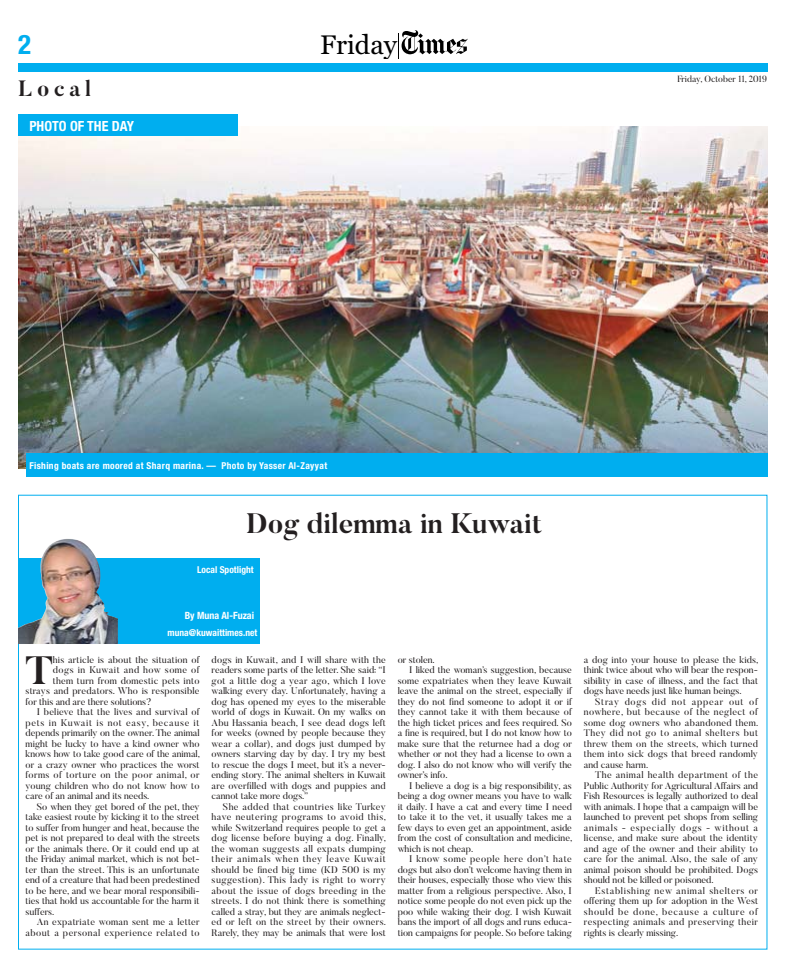
<style>
.page{position:relative;width:794px;height:978px;background:#fff}
.page>*{position:absolute;margin:0;border:0;box-sizing:border-box;transform-origin:0 0}
.t1{font:700 39.3px "Butler";color:#231f20}
.t2{font:700 28px "Butler";color:#231f20}
.t3{font:700 condensed 27px "Helvetica Neue";color:#00aeef}
.t4{font:26.8px "Georgia+T42";color:#000}
.t5{font:700 22px "Butler";letter-spacing:.2em;color:#231f20}
.t6{font:700 condensed 14px "Helvetica Neue";color:#fff}
.t7{font:700 condensed 10px "Helvetica Neue";color:#fff}
.t8{font:9.5px/10.5px "Butler";color:#231f20;text-align:justify}
.t9{font:9.5px "Butler";letter-spacing:.02em;color:#231f20}
.t10{font:9.5px "Butler";letter-spacing:.025em;color:#231f20}
.t11{font:700 condensed 9.5px "Helvetica Neue";letter-spacing:.035em;color:#fff}
.t12{font:9.5px "Butler";letter-spacing:.05em;color:#231f20}
.t13{font:700 condensed 9.5px "Helvetica Neue";color:#fff}
.t14{font:9.5px "Butler";letter-spacing:.045em;color:#231f20}
.t15{font:9.5px "Butler";letter-spacing:.07em;color:#231f20}
.t16{font:9.5px "Butler";letter-spacing:.055em;color:#231f20}
.t17{font:9px "Butler";color:#231f20}
</style>
<div class="page">
<img style="left:18px;top:126px;width:749px;height:342px">
<div style="left:18px;top:63px;width:749px;height:8px;background:#00aeef"></div>
<svg style="left:398px;top:30px;width:70px;height:29px"></svg>
<div style="left:18px;top:115px;width:220px;height:21px;background:#00aeef"></div>
<div style="left:26px;top:454px;width:741px;height:23px;background:#00aeef"></div>
<div style="left:18px;top:559px;width:242px;height:85px;background:#00aeef"></div>
<img style="left:18px;top:538px;width:100px;height:106px">
<h3 class="t3" style="left:18px;top:35px;width:14px">2</h3>
<h3 class="t4" style="left:320px;top:29px;width:78px">Friday</h3>
<h3 class="t5" style="left:18px;top:81px;width:74px">Local</h3>
<h3 class="t6" style="left:29px;top:121px;width:106px">PHOTO OF THE DAY</h3>
<p class="t17" style="left:677px;top:75px;width:91px">Friday, October 11, 2019</p>
<p class="t11" style="left:30px;top:462px;width:299px">Fishing boats are moored at Sharq marina. — Photo by Yasser Al-Zayyat</p>
<h2 class="t2" style="left:246px;top:513px;width:297px">Dog dilemma in Kuwait</h2>
<p class="t13" style="left:197px;top:566px;width:58px">Local Spotlight</p>
<p class="t7" style="left:185px;top:612px;width:71px">By Muna Al-Fuzai</p>
<p class="t13" style="left:167px;top:630px;width:91px">muna@kuwaittimes.net</p>
<h1 class="t1" style="left:26px;top:656px;width:29px">T</h1>
<p class="t9" style="left:53px;top:656px;width:148px">his article is about the situation of</p>
<p class="t12" style="left:53px;top:666px;width:148px">dogs in Kuwait and how some of</p>
<p class="t10" style="left:53px;top:677px;width:148px">them turn from domestic pets into</p>
<p class="t9" style="left:26px;top:687px;width:176px">strays and predators. Who is responsible</p>
<p class="t8" style="left:26px;top:697px;width:128px">for this and are there solutions?</p>
<p class="t10" style="left:37px;top:708px;width:164px">I believe that the lives and survival of</p>
<p class="t15" style="left:26px;top:719px;width:176px">pets in Kuwait is not easy, because it</p>
<p class="t8" style="left:26px;top:729px;width:176px">depends primarily on the owner. The animal</p>
<p class="t8" style="left:26px;top:739px;width:176px">might be lucky to have a kind owner who</p>
<p class="t8" style="left:26px;top:750px;width:176px">knows how to take good care of the animal,</p>
<p class="t8" style="left:26px;top:760px;width:176px">or a crazy owner who practices the worst</p>
<p class="t14" style="left:26px;top:771px;width:176px">forms of torture on the poor animal, or</p>
<p class="t9" style="left:26px;top:782px;width:176px">young children who do not know how to</p>
<p class="t8" style="left:26px;top:792px;width:125px">care of an animal and its needs.</p>
<p class="t8" style="left:37px;top:802px;width:164px">So when they get bored of the pet, they</p>
<p class="t8" style="left:26px;top:813px;width:176px">take easiest route by kicking it to the street</p>
<p class="t8" style="left:26px;top:823px;width:176px">to suffer from hunger and heat, because the</p>
<p class="t8" style="left:26px;top:834px;width:176px">pet is not prepared to deal with the streets</p>
<p class="t8" style="left:26px;top:844px;width:176px">or the animals there. Or it could end up at</p>
<p class="t8" style="left:26px;top:855px;width:176px">the Friday animal market, which is not bet-</p>
<p class="t8" style="left:26px;top:865px;width:176px">ter than the street. This is an unfortunate</p>
<p class="t8" style="left:26px;top:876px;width:176px">end of a creature that had been predestined</p>
<p class="t8" style="left:26px;top:886px;width:176px">to be here, and we bear moral responsibili-</p>
<p class="t8" style="left:26px;top:897px;width:176px">ties that hold us accountable for the harm it</p>
<p class="t8" style="left:26px;top:907px;width:30px">suffers.</p>
<p class="t10" style="left:37px;top:918px;width:164px">An expatriate woman sent me a letter</p>
<p class="t12" style="left:26px;top:929px;width:176px">about a personal experience related to</p>
<p class="t8" style="left:212px;top:655px;width:176px">dogs in Kuwait, and I will share with the readers some parts of the letter. She said: “I got a little dog a year ago, which I love walking every day. Unfortunately, having a dog has opened my eyes to the miserable world of dogs in Kuwait. On my walks on Abu Hassania beach, I see dead dogs left for weeks (owned by people because they wear a collar), and dogs just dumped by owners starving day by day. I try my best to rescue the dogs I meet, but it’s a never&shy;ending story. The animal shelters in Kuwait are overfilled with dogs and puppies and cannot take more dogs.”</p>
<p class="t8" style="left:212px;top:802px;width:176px;text-indent:11px">She added that countries like Turkey have neutering programs to avoid this, while Switzerland requires people to get a dog license before buying a dog. Finally, the woman suggests all expats dumping their animals when they leave Kuwait should be fined big time (KD 500 is my suggestion). This lady is right to worry about the issue of dogs breeding in the streets. I do not think there is something called a stray, but they are animals neglect&shy;ed or left on the street by their owners.<br>Rarely, they may be animals that were lost</p>
<p class="t8" style="left:398px;top:655px;width:38px">or stolen.</p>
<p class="t8" style="left:409px;top:666px;width:164px">I liked the woman’s suggestion, because</p>
<p class="t8" style="left:398px;top:676px;width:176px">some expatriates when they leave Kuwait</p>
<p class="t8" style="left:398px;top:687px;width:176px">leave the animal on the street, especially if</p>
<p class="t8" style="left:398px;top:697px;width:176px">they do not find someone to adopt it or if</p>
<p class="t8" style="left:398px;top:708px;width:176px">they cannot take it with them because of</p>
<p class="t8" style="left:398px;top:718px;width:176px">the high ticket prices and fees required. So</p>
<p class="t8" style="left:398px;top:729px;width:176px">a fine is required, but I do not know how to</p>
<p class="t8" style="left:398px;top:739px;width:176px">make sure that the returnee had a dog or</p>
<p class="t8" style="left:398px;top:750px;width:176px">whether or not they had a license to own a</p>
<p class="t8" style="left:398px;top:760px;width:176px">dog. I also do not know who will verify the</p>
<p class="t8" style="left:398px;top:771px;width:51px">owner’s info.</p>
<p class="t8" style="left:409px;top:781px;width:164px">I believe a dog is a big responsibility, as</p>
<p class="t8" style="left:398px;top:792px;width:176px">being a dog owner means you have to walk</p>
<p class="t8" style="left:398px;top:802px;width:176px">it daily. I have a cat and every time I need</p>
<p class="t8" style="left:398px;top:813px;width:176px">to take it to the vet, it usually takes me a</p>
<p class="t8" style="left:398px;top:823px;width:176px">few days to even get an appointment, aside</p>
<p class="t8" style="left:398px;top:834px;width:176px">from the cost of consultation and medicine,</p>
<p class="t8" style="left:398px;top:844px;width:77px">which is not cheap.</p>
<p class="t16" style="left:409px;top:855px;width:164px">I know some people here don’t hate</p>
<p class="t8" style="left:398px;top:865px;width:176px">dogs but also don’t welcome having them in</p>
<p class="t8" style="left:398px;top:876px;width:176px">their houses, especially those who view this</p>
<p class="t8" style="left:398px;top:886px;width:176px">matter from a religious perspective. Also, I</p>
<p class="t8" style="left:398px;top:897px;width:176px">notice some people do not even pick up the</p>
<p class="t8" style="left:398px;top:907px;width:176px">poo while waking their dog. I wish Kuwait</p>
<p class="t8" style="left:398px;top:918px;width:176px">bans the import of all dogs and runs educa-</p>
<p class="t8" style="left:398px;top:928px;width:176px">tion campaigns for people. So before taking</p>
<p class="t8" style="left:584px;top:655px;width:176px">a dog into your house to please the kids, think twice about who will bear the respon&shy;sibility in case of illness, and the fact that dogs have needs just like human beings.</p>
<p class="t8" style="left:584px;top:697px;width:176px;text-indent:11px">Stray dogs did not appear out of nowhere, but because of the neglect of some dog owners who abandoned them.<br>They did not go to animal shelters but threw them on the streets, which turned them into sick dogs that breed randomly and cause harm.</p>
<p class="t8" style="left:584px;top:771px;width:176px;text-indent:11px">The animal health department of the Public Authority for Agricultural Affairs and Fish Resources is legally authorized to deal with animals. I hope that a campaign will be launched to prevent pet shops from selling animals - especially dogs - without a license, and make sure about the identity and age of the owner and their ability to care for the animal. Also, the sale of any animal poison should be prohibited. Dogs should not be killed or poisoned.</p>
<p class="t8" style="left:584px;top:886px;width:176px;text-indent:11px">Establishing new animal shelters or offering them up for adoption in the West should be done, because a culture of respecting animals and preserving their rights is clearly missing.</p>
</div>
